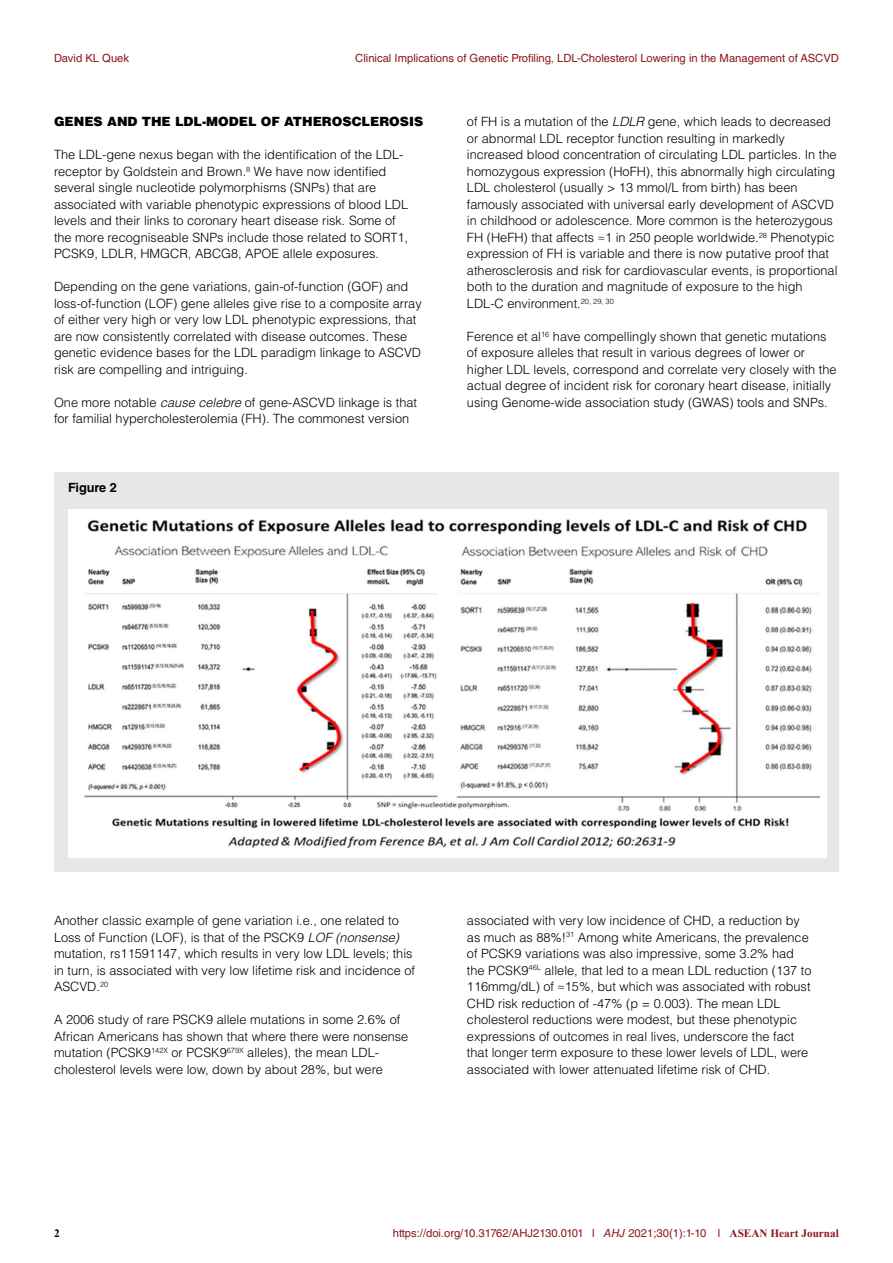
<style>
.page{position:relative;width:893px;height:1263px;background:#fff}
.page>*{position:absolute;margin:0;border:0;box-sizing:border-box;transform-origin:0 0}
.t1{font:300 12.75px/16.5px "Helvetica LT Std";color:#000}
.t2{font:900 12.75px "Helvetica LT Std";color:#000}
.t3{font:700 12.75px "Helvetica LT Std";color:#000}
.t4{font:11.25px "Helvetica LT Std";color:#8b181b}
.t5{font:700 11.25px "Times New Roman";color:#000}
.s1{font-style:italic}
.s2{font-family:"Times New Roman";font-weight:700}
</style>
<div class="page">
<div style="left:54px;top:472px;width:785px;height:400px;background:#e6e7e8"></div>
<img style="left:68px;top:509px;width:759px;height:349px">
<p class="t4" style="left:54px;top:52px;width:77px">David KL Quek</p>
<p class="t4" style="left:355px;top:52px;width:485px">Clinical Implications of Genetic Profiling, LDL-Cholesterol Lowering in the Management of ASCVD</p>
<p class="t2" style="left:54px;top:113px;width:371px">GENES AND THE LDL-MODEL OF ATHEROSCLEROSIS</p>
<p class="t1" style="left:54px;top:146px;width:356px">The LDL-gene nexus began with the identification of the LDL&shy;receptor by Goldstein and Brown.<sup>8</sup> We have now identified several single nucleotide polymorphisms (SNPs) that are associated with variable phenotypic expressions of blood LDL levels and their links to coronary heart disease risk. Some of the more recogniseable SNPs include those related to SORT1, PCSK9, LDLR, HMGCR, ABCG8, APOE allele exposures.</p>
<p class="t1" style="left:54px;top:278px;width:369px">Depending on the gene variations, gain-of-function (GOF) and loss-of-function (LOF) gene alleles give rise to a composite array of either very high or very low LDL phenotypic expressions, that are now consistently correlated with disease outcomes. These genetic evidence bases for the LDL paradigm linkage to ASCVD risk are compelling and intriguing.</p>
<p class="t1" style="left:54px;top:394px;width:365px">One more notable <span class="s1">cause celebre</span> of gene-ASCVD linkage is that for familial hypercholesterolemia (FH). The commonest version</p>
<p class="t3" style="left:68px;top:479px;width:51px">Figure 2</p>
<p class="t1" style="left:467px;top:113px;width:372px">of FH is a mutation of the <span class="s1">LDLR</span> gene, which leads to decreased or abnormal LDL receptor function resulting in markedly increased blood concentration of circulating LDL particles. In the homozygous expression (HoFH), this abnormally high circulating LDL cholesterol (usually &gt; 13 mmol/L from birth) has been famously associated with universal early development of ASCVD in childhood or adolescence. More common is the heterozygous FH (HeFH) that affects ≈1 in 250 people worldwide.<sup>28</sup> Phenotypic expression of FH is variable and there is now putative proof that atherosclerosis and risk for cardiovascular events, is proportional both to the duration and magnitude of exposure to the high LDL-C environment.<sup>20,</sup> <sup>29,</sup> <sup>30</sup></p>
<p class="t1" style="left:467px;top:328px;width:371px">Ference et al<sup>16</sup> have compellingly shown that genetic mutations of exposure alleles that result in various degrees of lower or higher LDL levels, correspond and correlate very closely with the actual degree of incident risk for coronary heart disease, initially using Genome-wide association study (GWAS) tools and SNPs.</p>
<p class="t1" style="left:54px;top:912px;width:363px">Another classic example of gene variation i.e., one related to Loss of Function (LOF), is that of the PSCK9 <span class="s1">LOF (nonsense) </span>mutation, rs11591147, which results in very low LDL levels; this in turn, is associated with very low lifetime risk and incidence of ASCVD.<sup>20</sup></p>
<p class="t1" style="left:54px;top:1011px;width:356px">A 2006 study of rare PSCK9 allele mutations in some 2.6% of African Americans has shown that where there were nonsense mutation (PCSK9<sup>142X</sup> or PCSK9<sup>679X</sup> alleles), the mean LDL&shy;cholesterol levels were low, down by about 28%, but were</p>
<p class="t1" style="left:467px;top:912px;width:346px">associated with very low incidence of CHD, a reduction by as much as 88%!<sup>31</sup> Among white Americans, the prevalence of PCSK9 variations was also impressive, some 3.2% had the PCSK9<sup>46L</sup> allele, that led to a mean LDL reduction (137 to 116mmg/dL) of ≈15%, but which was associated with robust CHD risk reduction of -47% (p = 0.003). The mean LDL cholesterol reductions were modest, but these phenotypic expressions of outcomes in real lives, underscore the fact that longer term exposure to these lower levels of LDL, were associated with lower attenuated lifetime risk of CHD.</p>
<p class="t5" style="left:54px;top:1227px;width:7px">2</p>
<p class="t4" style="left:393px;top:1227px;width:448px">https://doi.org/10.31762/AHJ2130.0101 l <span class="s1">AHJ</span> 2021;30(1):1-10 l <span class="s2">ASEAN Heart Journal</span></p>
</div>
